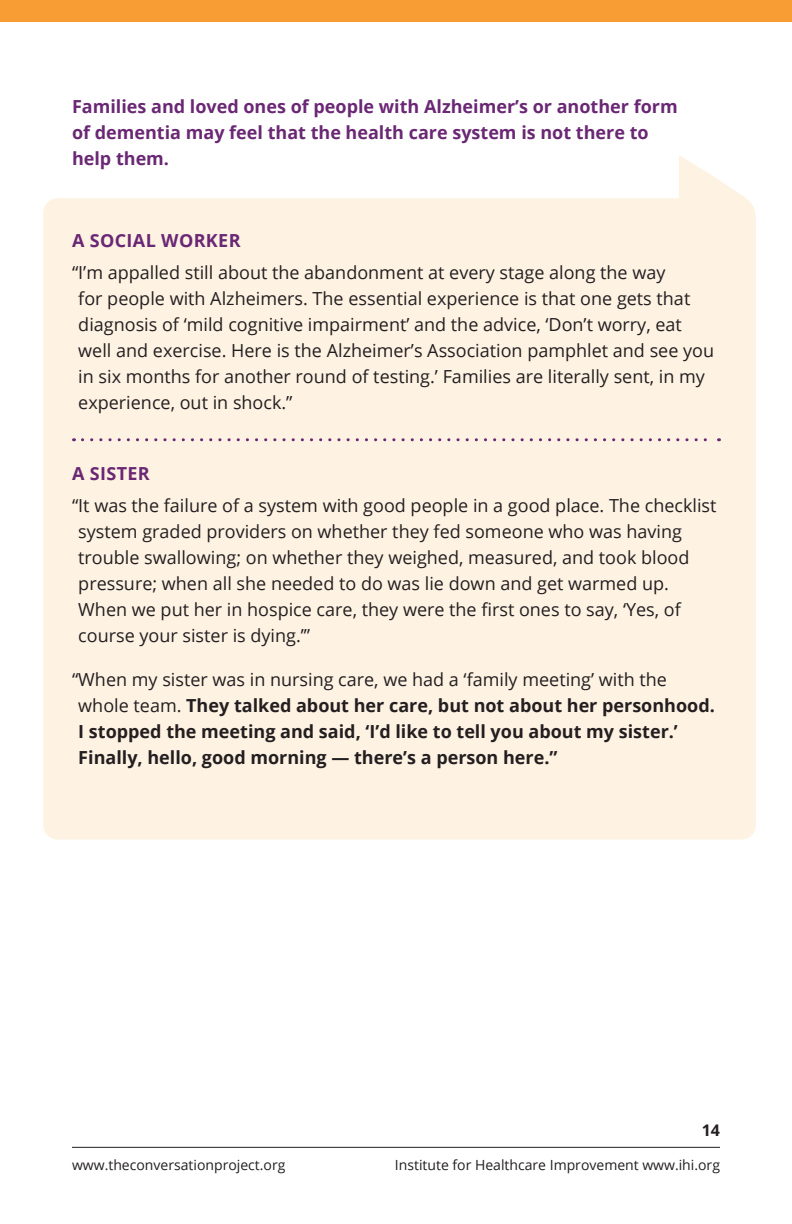
<style>
.page{position:relative;width:792px;height:1224px;background:#fff}
.page>*{position:absolute;margin:0;border:0;box-sizing:border-box;transform-origin:0 0}
.Text_Body{font:18px/26px "Open Sans";color:#231f20}
.Text_Body-2{font:700 18px/26px "Open Sans";color:#231f20}
.A_PERSON{font:700 18px/26px "Open Sans";color:#6a2874}
.A_PERSON-2{font:700 18px "Open Sans";letter-spacing:.02em;color:#6a2874}
.t1{font:700 16px "Open Sans";color:#231f20}
.t2{font:14px "Open Sans";color:#231f20}
.s1{font-weight:400}
</style>
<div class="page">
<hr style="left:72px;top:1147px;width:648px;height:1px;background:#231f20">
<div style="left:0;top:0;width:792px;height:22px;background:#f89d33"></div>
<div style="left:43px;top:155px;width:713px;height:685px;background:#fef2e3"></div>
<svg style="left:82px;top:438px;width:637px;height:3px;background:#d9c0c7"></svg>
<p class="A_PERSON" style="left:72px;top:93px;width:607px">Families and loved ones of people with Alzheimer’s or another form of dementia may feel that the health care system is not there to help them.</p>
<p class="A_PERSON-2" style="left:72px;top:228px;width:170px">A SOCIAL WORKER</p>
<p class="Text_Body" style="left:78px;top:259px;width:637px;text-indent:-6px">“I’m appalled still about the abandonment at every stage along the way<br>for people with Alzheimers. The essential experience is that one gets that diagnosis of ‘mild cognitive impairment’ and the advice, ‘Don’t worry, eat well and exercise. Here is the Alzheimer’s Association pamphlet and see you in six months for another round of testing.’ Families are literally sent, in my experience, out in shock.”</p>
<p class="A_PERSON" style="left:72px;top:460px;width:79px">A SISTER</p>
<p class="Text_Body" style="left:78px;top:492px;width:640px;text-indent:-6px">“It was the failure of a system with good people in a good place. The checklist system graded providers on whether they fed someone who was having trouble swallowing; on whether they weighed, measured, and took blood pressure; when all she needed to do was lie down and get warmed up.<br>When we put her in hospice care, they were the first ones to say, ‘Yes, of course your sister is dying.’”</p>
<p class="Text_Body-2" style="left:78px;top:666px;width:638px;text-indent:-6px"><span class="s1">“When my sister was in nursing care, we had a ‘family meeting’ with the whole team.</span> They talked about her care, but not about her personhood.<br>I stopped the meeting and said, ‘I’d like to tell you about my sister.’ Finally, hello, good morning — there’s a person here.”</p>
<p class="t1" style="left:702px;top:1119px;width:20px">14</p>
<p class="t2" style="left:72px;top:1155px;width:215px">www.theconversationproject.org</p>
<p class="t2" style="left:395px;top:1155px;width:327px">Institute for Healthcare Improvement www.ihi.org</p>
</div>
